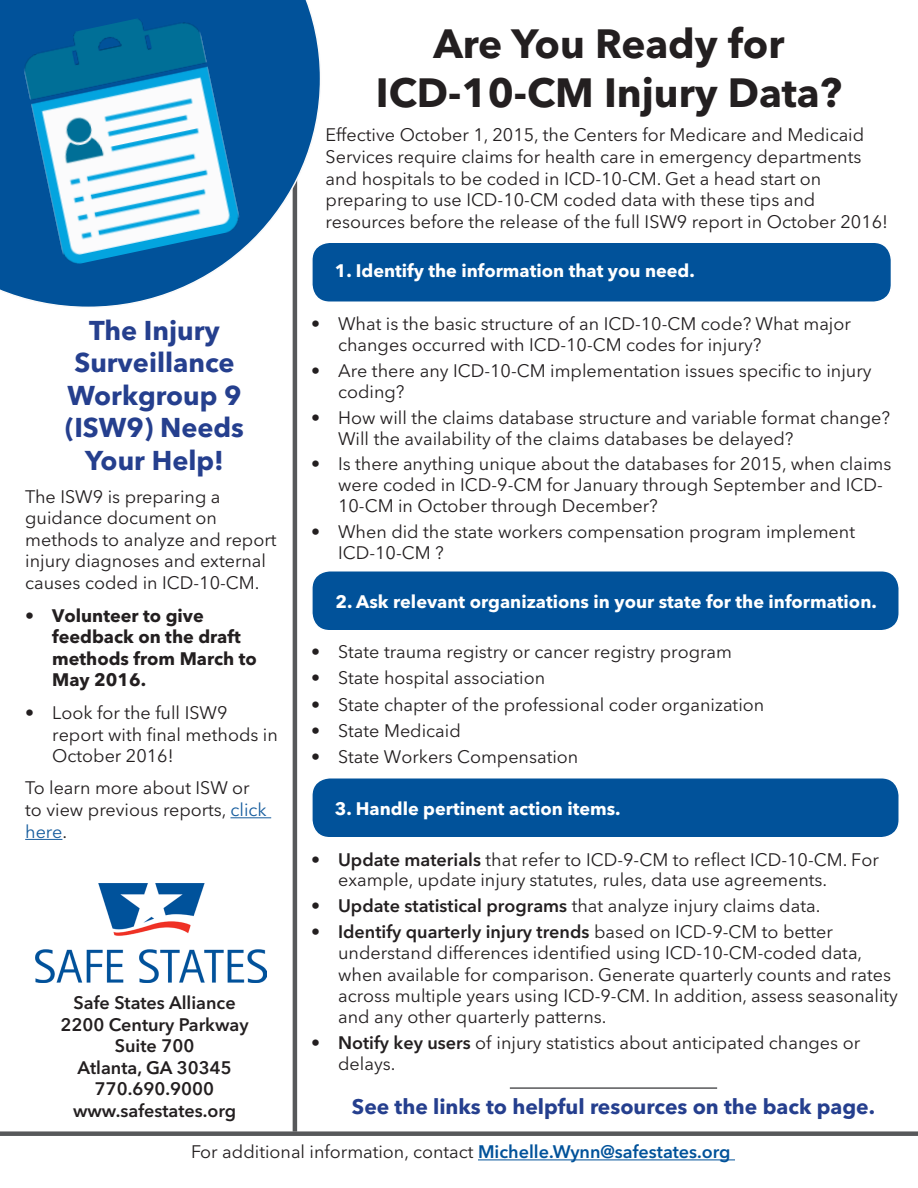
<style>
.page{position:relative;width:918px;height:1188px;background:#fff}
.page>*{position:absolute;margin:0;border:0;box-sizing:border-box;transform-origin:0 0}
.t1{font:700 40.5px "Avenir Next LT Pro";color:#231f20}
.t2{font:700 27px/32.4px "Avenir Next LT Pro";color:#253f8e}
.t3{font:700 21px "Avenir Next LT Pro";color:#253f8e}
.t4{font:18px/21.6px "Avenir Next LT Pro";color:#231f20}
.t5{font:700 18px "Avenir Next LT Pro";color:#fff}
.t6{font:600 18px "Avenir Next LT Pro";color:#231f20}
.t7{font:700 18px/21.3px "Avenir Next LT Pro";color:#231f20}
.s1{font-weight:600}
.s2{font-weight:700}
.s3{color:#175d9e}
.s4{font-weight:600;color:#01529a}
</style>
<div class="page">
<hr style="left:293px;top:149px;width:4px;height:983px;background:#57585a">
<svg style="left:0;top:0;width:321px;height:308px"></svg>
<hr style="left:231px;top:817px;width:40px;height:1px;background:#175d9e">
<hr style="left:25px;top:839px;width:37px;height:1px;background:#175d9e">
<img style="left:35px;top:883px;width:231px;height:99px">
<hr style="left:478px;top:1159px;width:257px;height:1px;background:#01529a">
<div style="left:0;top:1131px;width:918px;height:5px;background:#57585a"></div>
<div style="left:312px;top:242px;width:579px;height:60px;background:#01529a;border-radius:18px"></div>
<div style="left:311px;top:242px;width:581px;height:61px;border:2px solid #fff;border-radius:18px"></div>
<div style="left:312px;top:778px;width:587px;height:60px;background:#01529a;border-radius:18px"></div>
<div style="left:311px;top:777px;width:589px;height:61px;border:2px solid #fff;border-radius:18px"></div>
<hr style="left:510px;top:1087px;width:207px;height:2px;background:#57585a">
<div style="left:312px;top:571px;width:587px;height:60px;background:#01529a;border-radius:18px"></div>
<div style="left:311px;top:570px;width:589px;height:62px;border:2px solid #fff;border-radius:18px"></div>
<p class="t1" style="left:433px;top:19px;width:352px">Are You Ready for</p>
<p class="t1" style="left:376px;top:68px;width:468px">ICD-10-CM Injury Data?</p>
<p class="t4" style="left:326px;top:124px;width:564px">Effective October 1, 2015, the Centers for Medicare and Medicaid Services require claims for health care in emergency departments and hospitals to be coded in ICD-10-CM. Get a head start on preparing to use ICD-10-CM coded data with these tips and resources before the release of the full ISW9 report in October 2016!</p>
<p class="t5" style="left:335px;top:260px;width:362px">1. Identify the information that you need.</p>
<p class="t4" style="left:338px;top:314px;width:514px;line-height:20.9px;text-indent:-27px">• What is the basic structure of an ICD-10-CM code? What major changes occurred with ICD-10-CM codes for injury?</p>
<p class="t4" style="left:338px;top:360px;width:535px;text-indent:-27px">• Are there any ICD-10-CM implementation issues specific to injury coding?</p>
<p class="t4" style="left:338px;top:407px;width:553px;text-indent:-27px">• How will the claims database structure and variable format change?<br>Will the availability of the claims databases be delayed?</p>
<p class="t4" style="left:338px;top:454px;width:555px;line-height:20.9px;text-indent:-27px">• Is there anything unique about the databases for 2015, when claims were coded in ICD-9-CM for January through September and ICD-<br>10-CM in October through December?</p>
<p class="t4" style="left:338px;top:521px;width:518px;text-indent:-27px">• When did the state workers compensation program implement<br>ICD-10-CM ?</p>
<p class="t5" style="left:336px;top:591px;width:543px">2. Ask relevant organizations in your state for the information.</p>
<p class="t4" style="left:311px;top:641px;width:423px">• State trauma registry or cancer registry program</p>
<p class="t4" style="left:311px;top:667px;width:236px">• State hospital association</p>
<p class="t4" style="left:311px;top:693px;width:455px">• State chapter of the professional coder organization</p>
<p class="t4" style="left:311px;top:720px;width:151px">• State Medicaid</p>
<p class="t4" style="left:311px;top:746px;width:269px">• State Workers Compensation</p>
<p class="t5" style="left:335px;top:798px;width:287px">3. Handle pertinent action items.</p>
<p class="t4" style="left:338px;top:850px;width:542px;line-height:20.1px;text-indent:-27px">• <span class="s1">Update materials</span> that refer to ICD-9-CM to reflect ICD-10-CM. For example, update injury statutes, rules, data use agreements.</p>
<p class="t4" style="left:311px;top:895px;width:511px">• <span class="s1">Update statistical programs</span> that analyze injury claims data.</p>
<p class="t4" style="left:338px;top:922px;width:561px;line-height:21.1px;text-indent:-27px">• <span class="s1">Identify quarterly injury trends</span> based on ICD-9-CM to better understand differences identified using ICD-10-CM-coded data, when available for comparison. Generate quarterly counts and rates across multiple years using ICD-9-CM. In addition, assess seasonality and any other quarterly patterns.</p>
<p class="t4" style="left:338px;top:1033px;width:524px;line-height:20.1px;text-indent:-27px">• <span class="s1">Notify key users</span> of injury statistics about anticipated changes or delays.</p>
<p class="t2" style="left:89px;top:314px;width:132px">The Injury</p>
<p class="t2" style="left:74px;top:346px;width:162px">Surveillance</p>
<p class="t2" style="left:65px;top:379px;width:180px">Workgroup 9 (ISW9) Needs</p>
<p class="t2" style="left:85px;top:444px;width:140px">Your Help!</p>
<p class="t4" style="left:25px;top:485px;width:253px">The ISW9 is preparing a guidance document on methods to analyze and report injury diagnoses and external causes coded in ICD-10-CM.</p>
<p class="t7" style="left:52px;top:605px;width:206px;text-indent:-27px">• Volunteer to give feedback on the draft methods from March to<br>May 2016.</p>
<p class="t4" style="left:52px;top:702px;width:227px;text-indent:-27px"><span class="s2">•</span> Look for the full ISW9 report with final methods in<br>October 2016!</p>
<p class="t4" style="left:25px;top:777px;width:243px">To learn more about ISW or to view previous reports, <span class="s3">click here</span>.</p>
<p class="t6" style="left:73px;top:992px;width:164px">Safe States Alliance</p>
<p class="t6" style="left:60px;top:1013px;width:190px">2200 Century Parkway</p>
<p class="t6" style="left:115px;top:1035px;width:81px">Suite 700</p>
<p class="t6" style="left:77px;top:1057px;width:156px">Atlanta, GA 30345</p>
<p class="t6" style="left:95px;top:1078px;width:121px">770.690.9000</p>
<p class="t6" style="left:73px;top:1100px;width:165px">www.safestates.org</p>
<p class="t4" style="left:191px;top:1141px;width:541px">For additional information, contact <span class="s4">Michelle.Wynn@safestates.org</span></p>
<p class="t3" style="left:352px;top:1094px;width:525px">See the links to helpful resources on the back page.</p>
</div>
